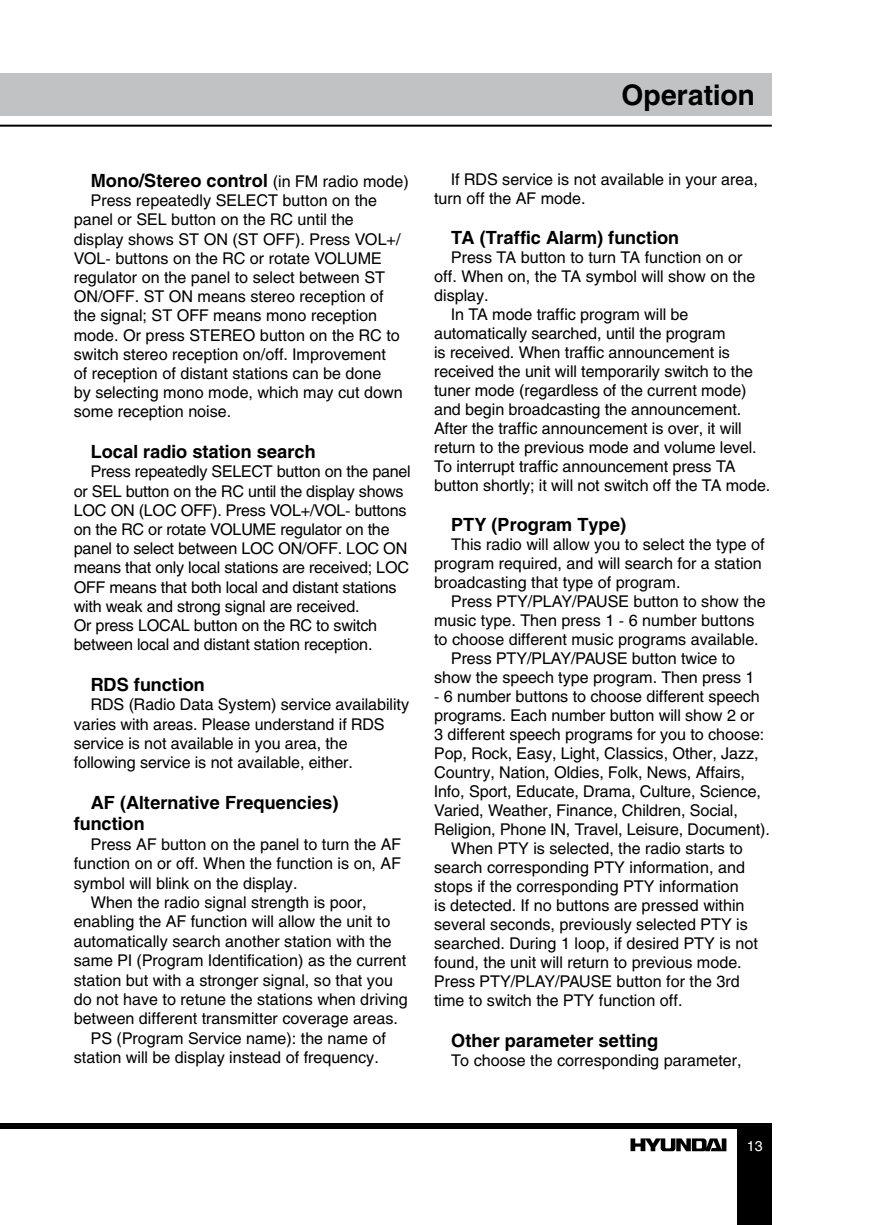
<style>
.page{position:relative;width:874px;height:1225px;background:#fff}
.page>*{position:absolute;margin:0;border:0;box-sizing:border-box;transform-origin:0 0}
.t1{font:700 28px "Helios";color:#000}
.t2{font:700 18px/21.6px "Helios";color:#000}
.t3{font:16px/19.2px "Helios";color:#000}
.t4{font:14px "Helios";color:#fff}
.s1{font-weight:400;font-size:16px}
</style>
<div class="page">
<hr style="left:0;top:125px;width:771px;height:2px;background:#000">
<div style="left:0;top:1122px;width:771px;height:6px;background:#000"></div>
<div style="left:737px;top:1123px;width:34px;height:102px;background:#000"></div>
<div style="left:0;top:74px;width:771px;height:42px;background:#c1c2c4"></div>
<svg style="left:630px;top:1138px;width:96px;height:13px"></svg>
<h1 class="t1" style="left:621px;top:79px;width:135px">Operation</h1>
<p class="t2" style="left:91px;top:170px;width:319px">Mono/Stereo control <span class="s1">(in FM radio mode)</span></p>
<p class="t3" style="left:74px;top:191px;width:330px;text-indent:17px">Press repeatedly SELECT button on the panel or SEL button on the RC until the display shows ST ON (ST OFF). Press VOL+/ VOL- buttons on the RC or rotate VOLUME regulator on the panel to select between ST ON/OFF. ST ON means stereo reception of the signal; ST OFF means mono reception mode. Or press STEREO button on the RC to switch stereo reception on/off. Improvement of reception of distant stations can be done<br>by selecting mono mode, which may cut down some reception noise.</p>
<p class="t2" style="left:91px;top:441px;width:226px">Local radio station search</p>
<p class="t3" style="left:74px;top:462px;width:338px;text-indent:17px">Press repeatedly SELECT button on the panel or SEL button on the RC until the display shows LOC ON (LOC OFF). Press VOL+/VOL- buttons on the RC or rotate VOLUME regulator on the panel to select between LOC ON/OFF. LOC ON means that only local stations are received; LOC OFF means that both local and distant stations with weak and strong signal are received.<br>Or press LOCAL button on the RC to switch between local and distant station reception.</p>
<p class="t2" style="left:91px;top:674px;width:115px">RDS function</p>
<p class="t3" style="left:74px;top:695px;width:337px;text-indent:17px">RDS (Radio Data System) service availability varies with areas. Please understand if RDS service is not available in you area, the following service is not available, either.</p>
<p class="t2" style="left:74px;top:791px;width:266px;text-indent:17px">AF (Alternative Frequencies) function</p>
<p class="t3" style="left:91px;top:834px;width:312px">Press AF button on the panel to turn the AF</p>
<p class="t3" style="left:74px;top:853px;width:328px">function on or off. When the function is on, AF</p>
<p class="t3" style="left:74px;top:873px;width:225px">symbol will blink on the display.</p>
<p class="t3" style="left:91px;top:892px;width:277px">When the radio signal strength is poor,</p>
<p class="t3" style="left:74px;top:912px;width:318px">enabling the AF function will allow the unit to</p>
<p class="t3" style="left:74px;top:931px;width:319px">automatically search another station with the</p>
<p class="t3" style="left:74px;top:950px;width:334px">same PI (Program Identification) as the current</p>
<p class="t3" style="left:74px;top:970px;width:320px">station but with a stronger signal, so that you</p>
<p class="t3" style="left:74px;top:989px;width:335px">do not have to retune the stations when driving</p>
<p class="t3" style="left:74px;top:1009px;width:325px">between different transmitter coverage areas.</p>
<p class="t3" style="left:91px;top:1028px;width:296px">PS (Program Service name): the name of</p>
<p class="t3" style="left:74px;top:1047px;width:306px">station will be display instead of frequency.</p>
<p class="t3" style="left:434px;top:170px;width:325px;text-indent:17px">If RDS service is not available in your area, turn off the AF mode.</p>
<p class="t2" style="left:451px;top:227px;width:229px">TA (Traffic Alarm) function</p>
<p class="t3" style="left:451px;top:248px;width:293px">Press TA button to turn TA function on or</p>
<p class="t3" style="left:434px;top:267px;width:322px">off. When on, the TA symbol will show on the</p>
<p class="t3" style="left:434px;top:286px;width:56px">display.</p>
<p class="t3" style="left:451px;top:305px;width:238px">In TA mode traffic program will be</p>
<p class="t3" style="left:434px;top:324px;width:293px">automatically searched, until the program</p>
<p class="t3" style="left:434px;top:343px;width:297px">is received. When traffic announcement is</p>
<p class="t3" style="left:434px;top:361px;width:320px">received the unit will temporarily switch to the</p>
<p class="t3" style="left:434px;top:380px;width:314px">tuner mode (regardless of the current mode)</p>
<p class="t3" style="left:434px;top:399px;width:308px">and begin broadcasting the announcement.</p>
<p class="t3" style="left:434px;top:418px;width:309px">After the traffic announcement is over, it will</p>
<p class="t3" style="left:434px;top:437px;width:324px">return to the previous mode and volume level.</p>
<p class="t3" style="left:434px;top:456px;width:303px">To interrupt traffic announcement press TA</p>
<p class="t3" style="left:434px;top:475px;width:337px">button shortly; it will not switch off the TA mode.</p>
<p class="t2" style="left:451px;top:513px;width:176px">PTY (Program Type)</p>
<p class="t3" style="left:434px;top:534px;width:332px;text-indent:17px">This radio will allow you to select the type of program required, and will search for a station broadcasting that type of program.</p>
<p class="t3" style="left:451px;top:591px;width:316px">Press PTY/PLAY/PAUSE button to show the</p>
<p class="t3" style="left:434px;top:610px;width:321px">music type. Then press 1 - 6 number buttons</p>
<p class="t3" style="left:434px;top:629px;width:326px">to choose different music programs available.</p>
<p class="t3" style="left:451px;top:648px;width:285px">Press PTY/PLAY/PAUSE button twice to</p>
<p class="t3" style="left:434px;top:667px;width:322px">show the speech type program. Then press 1</p>
<p class="t3" style="left:434px;top:686px;width:327px">- 6 number buttons to choose different speech</p>
<p class="t3" style="left:434px;top:705px;width:322px">programs. Each number button will show 2 or</p>
<p class="t3" style="left:434px;top:724px;width:331px">3 different speech programs for you to choose:</p>
<p class="t3" style="left:434px;top:743px;width:326px">Pop, Rock, Easy, Light, Classics, Other, Jazz,</p>
<p class="t3" style="left:434px;top:762px;width:312px">Country, Nation, Oldies, Folk, News, Affairs,</p>
<p class="t3" style="left:434px;top:781px;width:328px">Info, Sport, Educate, Drama, Culture, Science,</p>
<p class="t3" style="left:434px;top:800px;width:305px">Varied, Weather, Finance, Children, Social,</p>
<p class="t3" style="left:434px;top:819px;width:337px">Religion, Phone IN, Travel, Leisure, Document).</p>
<p class="t3" style="left:451px;top:838px;width:293px">When PTY is selected, the radio starts to</p>
<p class="t3" style="left:434px;top:857px;width:312px">search corresponding PTY information, and</p>
<p class="t3" style="left:434px;top:876px;width:306px">stops if the corresponding PTY information</p>
<p class="t3" style="left:434px;top:895px;width:312px">is detected. If no buttons are pressed within</p>
<p class="t3" style="left:434px;top:914px;width:315px">several seconds, previously selected PTY is</p>
<p class="t3" style="left:434px;top:933px;width:325px">searched. During 1 loop, if desired PTY is not</p>
<p class="t3" style="left:434px;top:952px;width:309px">found, the unit will return to previous mode.</p>
<p class="t3" style="left:434px;top:971px;width:307px">Press PTY/PLAY/PAUSE button for the 3rd</p>
<p class="t3" style="left:434px;top:990px;width:250px">time to switch the PTY function off.</p>
<p class="t2" style="left:451px;top:1029px;width:208px">Other parameter setting</p>
<p class="t3" style="left:451px;top:1050px;width:292px">To choose the corresponding parameter,</p>
<p class="t4" style="left:746px;top:1138px;width:17px">13</p>
</div>
